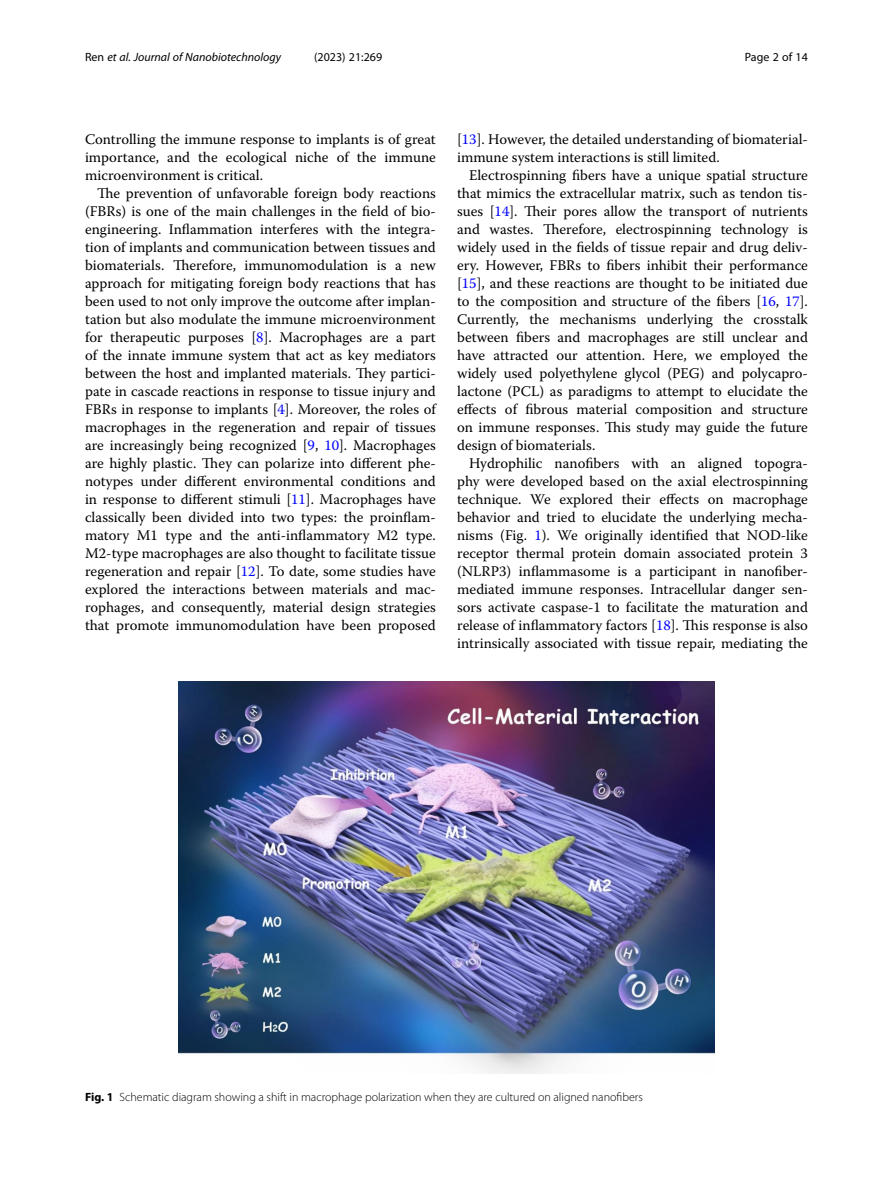
<style>
.page{position:relative;width:893px;height:1191px;background:#fff}
.page>*{position:absolute;margin:0;border:0;box-sizing:border-box;transform-origin:0 0}
.Body_Text_Indent{font:14.7px/18px "Warnock Pro";color:#000;text-align:justify}
.Body_Text{font:14.7px/18px "Warnock Pro";color:#000;text-align:justify}
.Figure_Caption{font:300 12px "Myriad Pro";color:#000}
.t1{font:italic 12px "Myriad Pro";color:#000}
.t2{font:12px "Myriad Pro";color:#000}
.s1{font-style:normal}
.s2{color:#00f}
.s3{font-weight:700}
</style>
<div class="page">
<img style="left:178px;top:681px;width:536px;height:393px">
<p class="t1" style="left:85px;top:50px;width:198px"><span class="s1">Ren</span> et al. Journal of Nanobiotechnology</p>
<p class="t2" style="left:314px;top:50px;width:70px">(2023) 21:269</p>
<p class="t2" style="left:745px;top:50px;width:65px">Page 2 of 14</p>
<p class="Body_Text" style="left:85px;top:130px;width:352px">Controlling the immune response to implants is of great importance, and the ecological niche of the immune microenvironment is critical.</p>
<p class="Body_Text_Indent" style="left:85px;top:184px;width:352px;text-indent:12px">The prevention of unfavorable foreign body reactions (FBRs) is one of the main challenges in the field of bio&shy;engineering. Inflammation interferes with the integra&shy;tion of implants and communication between tissues and biomaterials. Therefore, immunomodulation is a new approach for mitigating foreign body reactions that has been used to not only improve the outcome after implan&shy;tation but also modulate the immune microenvironment for therapeutic purposes [<span class="s2">8</span>]. Macrophages are a part of the innate immune system that act as key mediators between the host and implanted materials. They partici&shy;pate in cascade reactions in response to tissue injury and FBRs in response to implants [<span class="s2">4</span>]. Moreover, the roles of macrophages in the regeneration and repair of tissues are increasingly being recognized [<span class="s2">9</span>, <span class="s2">10</span>]. Macrophages are highly plastic. They can polarize into different phe&shy;notypes under different environmental conditions and in response to different stimuli [<span class="s2">11</span>]. Macrophages have classically been divided into two types: the proinflam&shy;matory M1 type and the anti-inflammatory M2 type.<br>M2-type macrophages are also thought to facilitate tissue regeneration and repair [<span class="s2">12</span>]. To date, some studies have explored the interactions between materials and mac&shy;rophages, and consequently, material design strategies that promote immunomodulation have been proposed</p>
<p class="Body_Text_Indent" style="left:457px;top:130px;width:352px">[<span class="s2">13</span>]. However, the detailed understanding of biomaterial&shy;immune system interactions is still limited.</p>
<p class="Body_Text_Indent" style="left:457px;top:166px;width:352px;text-indent:12px">Electrospinning fibers have a unique spatial structure that mimics the extracellular matrix, such as tendon tis&shy;sues [<span class="s2">14</span>]. Their pores allow the transport of nutrients and wastes. Therefore, electrospinning technology is widely used in the fields of tissue repair and drug deliv&shy;ery. However, FBRs to fibers inhibit their performance [<span class="s2">15</span>], and these reactions are thought to be initiated due to the composition and structure of the fibers [<span class="s2">16</span>, <span class="s2">17</span>].<br>Currently, the mechanisms underlying the crosstalk between fibers and macrophages are still unclear and have attracted our attention. Here, we employed the widely used polyethylene glycol (PEG) and polycapro&shy;lactone (PCL) as paradigms to attempt to elucidate the effects of fibrous material composition and structure on immune responses. This study may guide the future design of biomaterials.</p>
<p class="Body_Text_Indent" style="left:457px;top:454px;width:352px;text-indent:12px">Hydrophilic nanofibers with an aligned topogra&shy;phy were developed based on the axial electrospinning technique. We explored their effects on macrophage behavior and tried to elucidate the underlying mecha&shy;nisms (Fig. <span class="s2">1</span>). We originally identified that NOD-like receptor thermal protein domain associated protein 3 (NLRP3) inflammasome is a participant in nanofiber&shy;mediated immune responses. Intracellular danger sen&shy;sors activate caspase-1 to facilitate the maturation and release of inflammatory factors [<span class="s2">18</span>]. This response is also intrinsically associated with tissue repair, mediating the</p>
<p class="Figure_Caption" style="left:85px;top:1090px;width:559px"><span class="s3">Fig. 1</span> Schematic diagram showing a shift in macrophage polarization when they are cultured on aligned nanofibers</p>
</div>
